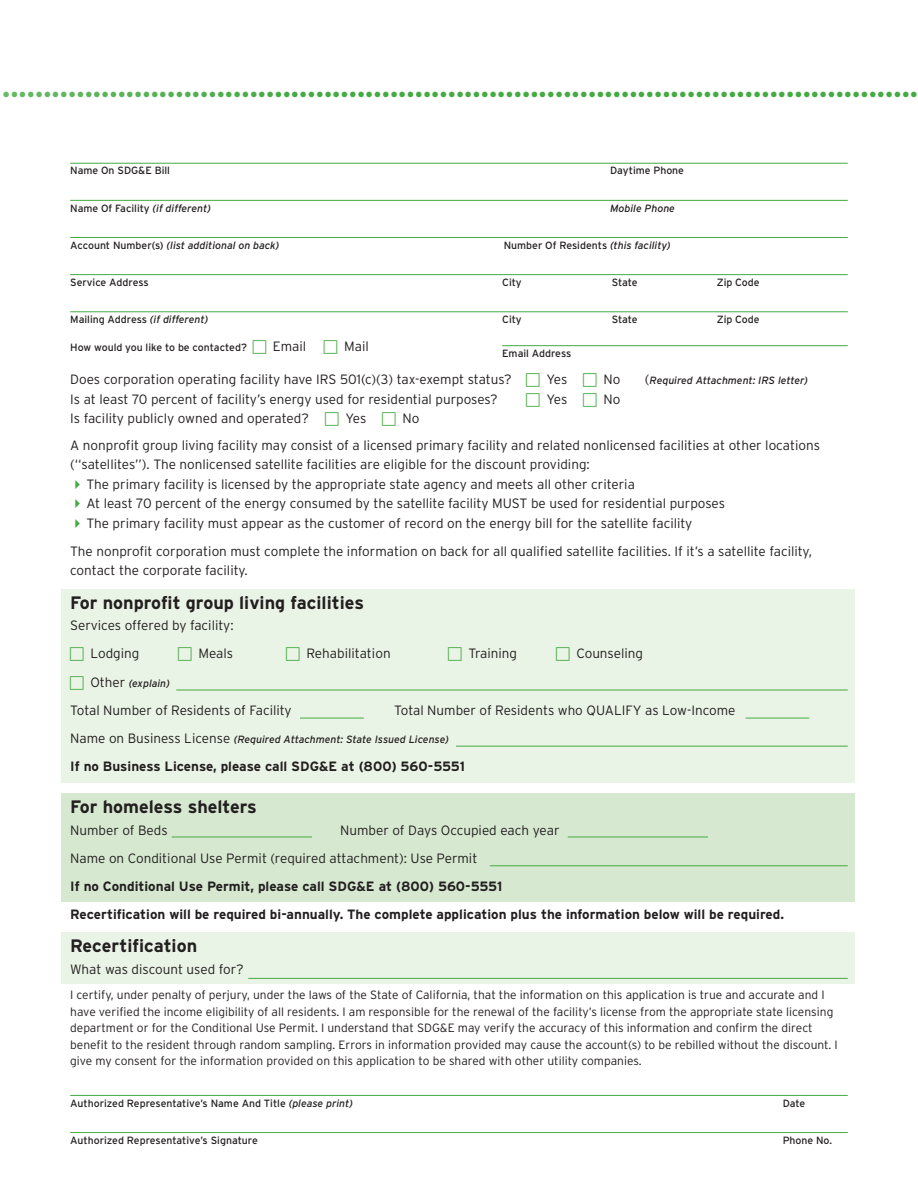
<style>
.page{position:relative;width:918px;height:1188px;background:#fff}
.page>*{position:absolute;margin:0;border:0;box-sizing:border-box;transform-origin:0 0}
.t1{font:21px "Minion Pro";color:#44aa42}
.Main_Subheads{font:700 18px "Interstate";color:#231f20}
.Body_copy{font:300 13.5px/19.5px "Interstate";color:#231f20}
.hanging_bullets{font:300 13.5px "Interstate";color:#231f20}
.Body_copy-2{font:700 13.5px "Interstate";color:#231f20}
.Body_copy-3{font:300 12px/16.5px "Interstate";color:#231f20}
.Body_copy-4{font:10.5px "Interstate";color:#231f20}
.Body_copy-5{font:italic 10.5px "Interstate";color:#231f20}
.s1{font-style:italic}
.s2{font-style:normal}
.s3{font-weight:300;font-style:normal;font-size:13.5px}
.s4{color:#44aa42}
</style>
<div class="page">
<div style="left:62px;top:590px;width:793px;height:193px;background:#eaf4e6"></div>
<div style="left:62px;top:932px;width:793px;height:52px;background:#eaf4e6"></div>
<div style="left:62px;top:794px;width:793px;height:108px;background:#d6e8d0"></div>
<hr style="left:70px;top:163px;width:778px;height:1px;background:#44aa42">
<hr style="left:70px;top:200px;width:778px;height:1px;background:#44aa42">
<hr style="left:70px;top:237px;width:778px;height:1px;background:#44aa42">
<hr style="left:70px;top:274px;width:778px;height:1px;background:#44aa42">
<hr style="left:70px;top:311px;width:778px;height:1px;background:#44aa42">
<hr style="left:502px;top:345px;width:346px;height:1px;background:#44aa42">
<hr style="left:70px;top:1095px;width:778px;height:1px;background:#44aa42">
<hr style="left:70px;top:1132px;width:778px;height:1px;background:#44aa42">
<hr style="left:176px;top:690px;width:672px;height:1px;background:#44aa42">
<hr style="left:490px;top:865px;width:358px;height:1px;background:#44aa42">
<hr style="left:456px;top:746px;width:392px;height:1px;background:#44aa42">
<hr style="left:300px;top:718px;width:64px;height:1px;background:#44aa42">
<hr style="left:172px;top:837px;width:140px;height:1px;background:#44aa42">
<hr style="left:248px;top:978px;width:600px;height:1px;background:#44aa42">
<hr style="left:568px;top:837px;width:140px;height:1px;background:#44aa42">
<hr style="left:746px;top:718px;width:63px;height:1px;background:#44aa42">
<h1 class="t1" style="left:2px;top:78px;width:918px">•••••••••••••••••••••••••••••••••••••••••••••••••••••••••••••••••••••••••••••••••••••••••••••••••••••••••••••••</h1>
<p class="Body_copy-4" style="left:70px;top:165px;width:101px">Name On SDG&amp;E Bill</p>
<p class="Body_copy-4" style="left:610px;top:165px;width:75px">Daytime Phone</p>
<p class="Body_copy-4" style="left:70px;top:202px;width:142px">Name Of Facility <span class="s1">(if different)</span></p>
<p class="Body_copy-5" style="left:610px;top:202px;width:66px">Mobile Phone</p>
<p class="Body_copy-5" style="left:70px;top:239px;width:210px"><span class="s2">Account Number(s)</span> (list additional on back)</p>
<p class="Body_copy-4" style="left:504px;top:239px;width:168px">Number Of Residents <span class="s1">(this facility)</span></p>
<p class="Body_copy-4" style="left:70px;top:276px;width:80px">Service Address</p>
<p class="Body_copy-4" style="left:502px;top:276px;width:21px">City</p>
<p class="Body_copy-4" style="left:612px;top:276px;width:28px">State</p>
<p class="Body_copy-4" style="left:717px;top:276px;width:45px">Zip Code</p>
<p class="Body_copy-4" style="left:70px;top:313px;width:139px">Mailing Address <span class="s1">(if different)</span></p>
<p class="Body_copy-4" style="left:502px;top:313px;width:21px">City</p>
<p class="Body_copy-4" style="left:612px;top:313px;width:28px">State</p>
<p class="Body_copy-4" style="left:717px;top:313px;width:45px">Zip Code</p>
<p class="Body_copy-4" style="left:70px;top:342px;width:178px">How would you like to be contacted?</p>
<p class="Body_copy" style="left:273px;top:337px;width:35px">Email</p>
<p class="Body_copy" style="left:344px;top:337px;width:26px">Mail</p>
<p class="Body_copy-4" style="left:502px;top:348px;width:71px">Email Address</p>
<p class="Body_copy" style="left:70px;top:370px;width:443px">Does corporation operating facility have IRS 501(c)(3) tax-exempt status?</p>
<p class="Body_copy" style="left:546px;top:370px;width:22px">Yes</p>
<p class="Body_copy" style="left:603px;top:370px;width:18px">No</p>
<p class="Body_copy-5" style="left:645px;top:375px;width:164px"><span class="s3">(</span>Required Attachment: IRS letter)</p>
<p class="Body_copy" style="left:70px;top:389px;width:429px">Is at least 70 percent of facility’s energy used for residential purposes?</p>
<p class="Body_copy" style="left:546px;top:389px;width:22px">Yes</p>
<p class="Body_copy" style="left:603px;top:389px;width:18px">No</p>
<p class="Body_copy" style="left:70px;top:409px;width:240px">Is facility publicly owned and operated?</p>
<p class="Body_copy" style="left:345px;top:409px;width:22px">Yes</p>
<p class="Body_copy" style="left:402px;top:409px;width:18px">No</p>
<p class="Body_copy" style="left:70px;top:435px;width:751px">A nonprofit group living facility may consist of a licensed primary facility and related nonlicensed facilities at other locations (‘‘satellites’’). The nonlicensed satellite facilities are eligible for the discount providing:</p>
<p class="hanging_bullets" style="left:70px;top:476px;width:566px"><span class="s4">✔</span>The primary facility is licensed by the appropriate state agency and meets all other criteria</p>
<p class="hanging_bullets" style="left:70px;top:496px;width:656px"><span class="s4">✔</span>At least 70 percent of the energy consumed by the satellite facility MUST be used for residential purposes</p>
<p class="hanging_bullets" style="left:70px;top:515px;width:624px"><span class="s4">✔</span>The primary facility must appear as the customer of record on the energy bill for the satellite facility</p>
<p class="Body_copy" style="left:70px;top:541px;width:743px">The nonprofit corporation must complete the information on back for all qualified satellite facilities. If it’s a satellite facility, contact the corporate facility.</p>
<p class="Main_Subheads" style="left:70px;top:592px;width:295px">For nonprofit group living facilities</p>
<p class="Body_copy" style="left:70px;top:616px;width:165px">Services offered by facility:</p>
<p class="Body_copy" style="left:90px;top:644px;width:50px">Lodging</p>
<p class="Body_copy" style="left:198px;top:644px;width:36px">Meals</p>
<p class="Body_copy" style="left:306px;top:644px;width:86px">Rehabilitation</p>
<p class="Body_copy" style="left:468px;top:644px;width:50px">Training</p>
<p class="Body_copy" style="left:576px;top:644px;width:68px">Counseling</p>
<p class="Body_copy-5" style="left:90px;top:677px;width:81px"><span class="s3">Other</span> (explain)</p>
<p class="Body_copy" style="left:70px;top:700px;width:223px">Total Number of Residents of Facility</p>
<p class="Body_copy" style="left:394px;top:700px;width:343px">Total Number of Residents who QUALIFY as Low-Income</p>
<p class="Body_copy-5" style="left:70px;top:733px;width:380px"><span class="s3">Name on Business License</span> (Required Attachment: State Issued License)</p>
<p class="Body_copy-2" style="left:70px;top:759px;width:396px">If no Business License, please call SDG&amp;E at (800) 560-5551</p>
<p class="Main_Subheads" style="left:70px;top:797px;width:188px">For homeless shelters</p>
<p class="Body_copy" style="left:70px;top:820px;width:99px">Number of Beds</p>
<p class="Body_copy" style="left:340px;top:820px;width:221px">Number of Days Occupied each year</p>
<p class="Body_copy" style="left:70px;top:848px;width:409px">Name on Conditional Use Permit (required attachment): Use Permit</p>
<p class="Body_copy-2" style="left:70px;top:879px;width:434px">If no Conditional Use Permit, please call SDG&amp;E at (800) 560-5551</p>
<p class="Body_copy-2" style="left:70px;top:907px;width:715px">Recertification will be required bi-annually. The complete application plus the information below will be required.</p>
<p class="Main_Subheads" style="left:70px;top:936px;width:129px">Recertification</p>
<p class="Body_copy" style="left:70px;top:959px;width:175px">What was discount used for?</p>
<p class="Body_copy-3" style="left:70px;top:987px;width:769px">I certify, under penalty of perjury, under the laws of the State of California, that the information on this application is true and accurate and I have verified the income eligibility of all residents. I am responsible for the renewal of the facility’s license from the appropriate state licensing department or for the Conditional Use Permit. I understand that SDG&amp;E may verify the accuracy of this information and confirm the direct benefit to the resident through random sampling. Errors in information provided may cause the account(s) to be rebilled without the discount. I give my consent for the information provided on this application to be shared with other utility companies.</p>
<p class="Body_copy-4" style="left:70px;top:1097px;width:284px">Authorized Representative’s Name And Title <span class="s1">(please print)</span></p>
<p class="Body_copy-4" style="left:783px;top:1097px;width:24px">Date</p>
<p class="Body_copy-4" style="left:70px;top:1134px;width:189px">Authorized Representative’s Signature</p>
<p class="Body_copy-4" style="left:783px;top:1134px;width:51px">Phone No.</p>
</div>
